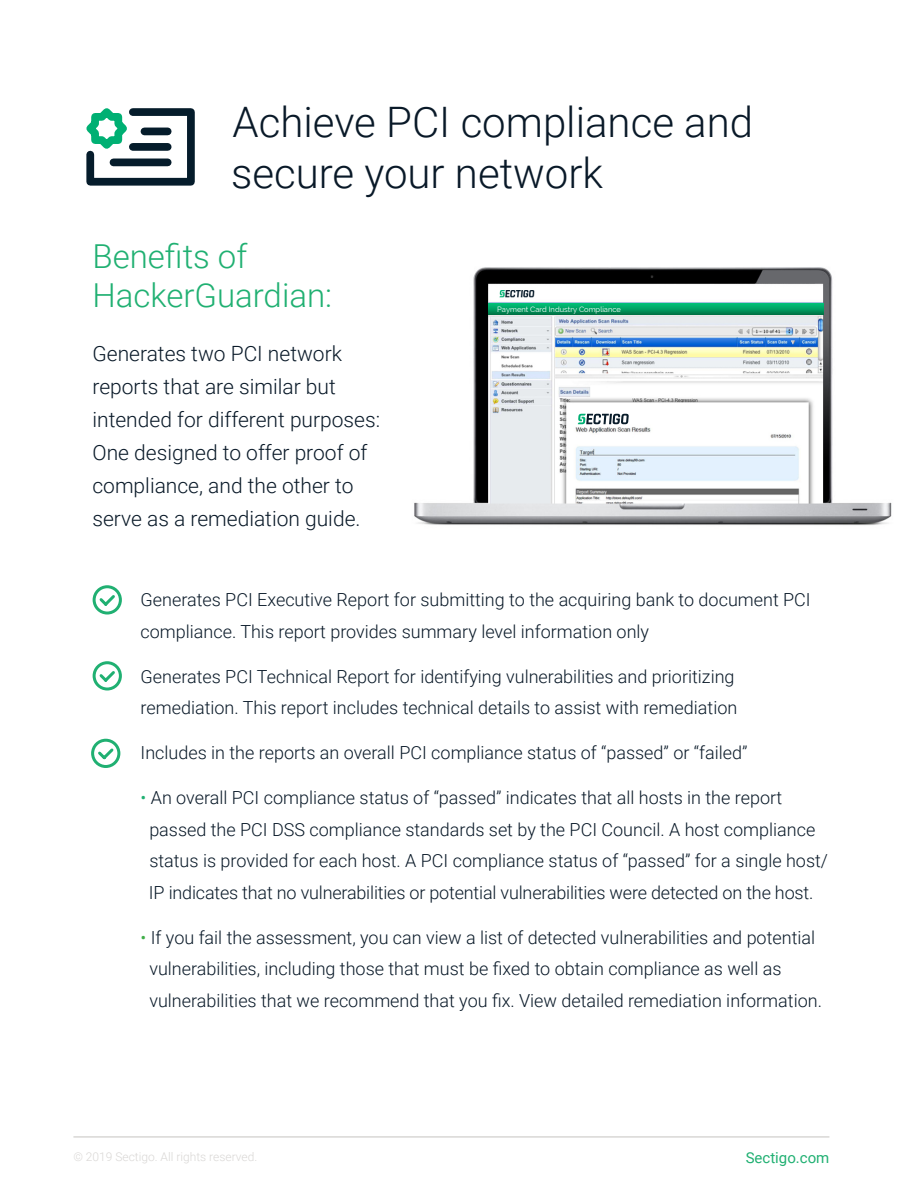
<style>
.page{position:relative;width:918px;height:1188px;background:#fff}
.page>*{position:absolute;margin:0;border:0;box-sizing:border-box;transform-origin:0 0}
.Head_1{font:300 42px/50.4px "Roboto";color:#091928}
.Head_1-2{font:300 33px/39.6px "Roboto";color:#20b072}
.t1{font:300 21px/33px "Roboto";color:#091928}
.t2{font:300 18px/31.5px "Roboto";color:#091928}
.t3{font:15px "Roboto";color:#20b072}
.t4{font:300 12px "Roboto";color:#d9d7d5}
.t5{font:7.5px "Raleway";color:#fff}
.s1{color:#20b072}
.s2{color:#40ae49}
</style>
<div class="page">
<hr style="left:73px;top:1136px;width:756px;height:2px;background:#d9d7d5">
<img style="left:414px;top:267px;width:478px;height:258px">
<svg style="left:488px;top:303px;width:336px;height:11px;background:#00a062"></svg>
<div style="left:571px;top:407px;width:51px;height:19px;background:#fff"></div>
<svg style="left:578px;top:414px;width:51px;height:10px"></svg>
<svg style="left:86px;top:108px;width:109px;height:78px"></svg>
<svg style="left:92px;top:585px;width:30px;height:30px"></svg>
<svg style="left:92px;top:661px;width:30px;height:30px"></svg>
<svg style="left:91px;top:738px;width:30px;height:30px"></svg>
<p class="Head_1" style="left:231px;top:96px;width:524px">Achieve PCI compliance and secure your network</p>
<p class="Head_1-2" style="left:92px;top:235px;width:241px">Benefits of<br>HackerGuardian:</p>
<p class="t1" style="left:92px;top:336px;width:289px">Generates two PCI network reports that are similar but intended for different purposes:<br>One designed to offer proof of compliance, and the other to serve as a remediation guide.</p>
<p class="t5" style="left:497px;top:305px;width:125px">Payment Card Industry Compliance</p>
<p class="t2" style="left:141px;top:583px;width:672px">Generates PCI Executive Report for submitting to the acquiring bank to document PCI compliance. This report provides summary level information only</p>
<p class="t2" style="left:141px;top:660px;width:598px">Generates PCI Technical Report for identifying vulnerabilities and prioritizing remediation. This report includes technical details to assist with remediation</p>
<p class="t2" style="left:141px;top:736px;width:609px">Includes in the reports an overall PCI compliance status of “passed” or “failed”</p>
<p class="t2" style="left:149px;top:781px;width:681px;text-indent:-8px"><span class="s1">•</span> An overall PCI compliance status of “passed” indicates that all hosts in the report passed the PCI DSS compliance standards set by the PCI Council. A host compliance status is provided for each host. A PCI compliance status of “passed” for a single host/ IP indicates that no vulnerabilities or potential vulnerabilities were detected on the host.</p>
<p class="t2" style="left:149px;top:921px;width:674px;text-indent:-9px"><span class="s2">•</span> If you fail the assessment, you can view a list of detected vulnerabilities and potential vulnerabilities, including those that must be fixed to obtain compliance as well as vulnerabilities that we recommend that you fix. View detailed remediation information.</p>
<p class="t4" style="left:73px;top:1148px;width:185px">© 2019 Sectigo. All rights reserved.</p>
<p class="t3" style="left:746px;top:1148px;width:85px">Sectigo.com</p>
</div>
